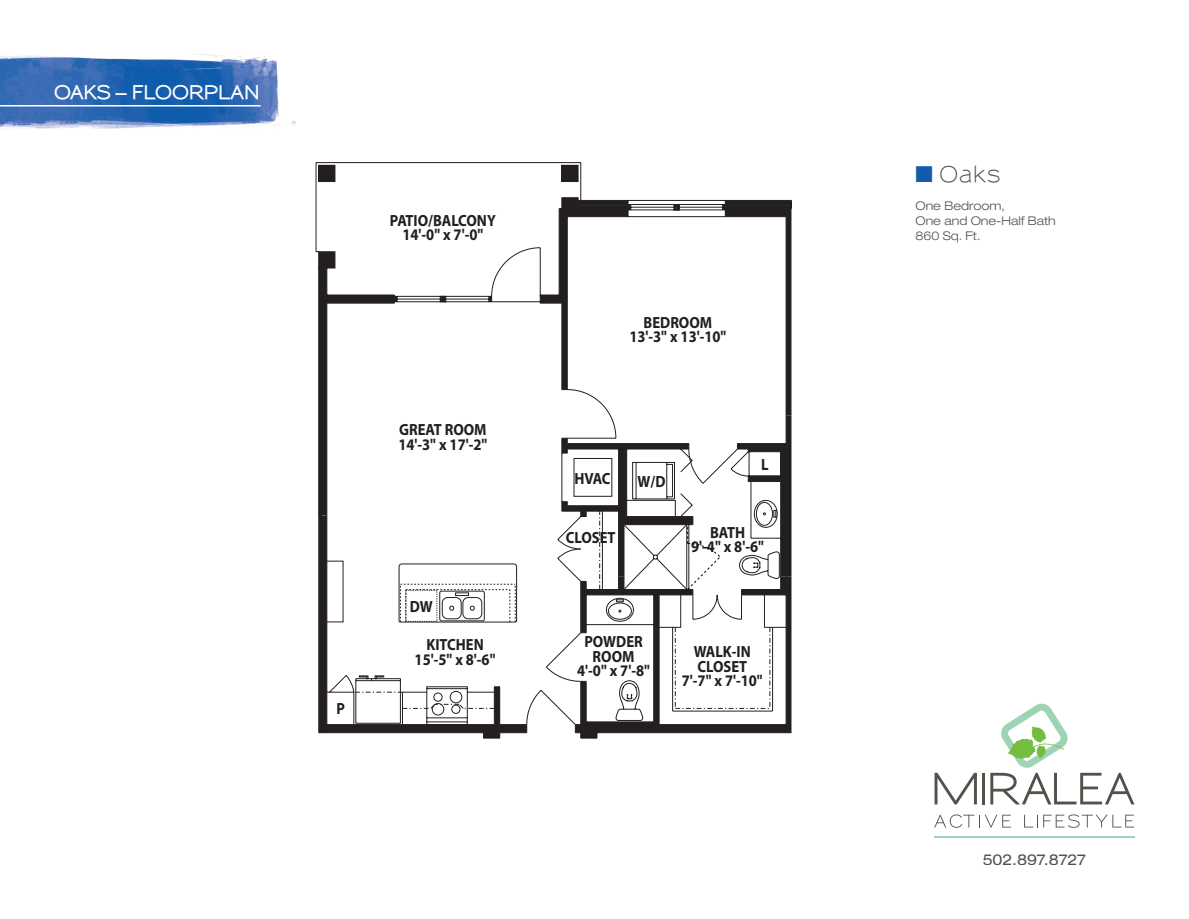
<style>
.page{position:relative;width:1189px;height:919px;background:#fff}
.page>*{position:absolute;margin:0;border:0;box-sizing:border-box;transform-origin:0 0}
.t1{font:600 22.05px "Sansumi";color:#50534a;scale:.93 1}
.t2{font:800 18px "Sansumi";color:#fff}
.t3{font:700 16.2px/14.4px "Myriad";color:#231f20;text-align:center;scale:.9 1}
.t4{font:expanded 15px "Helvetica Neue LT Std";letter-spacing:-.01em;color:#50534a}
.t5{font:300 expanded 12px/15px "Helvetica Neue LT Std";color:#50534a}
.s1{color:#135cab}
</style>
<div class="page">
<img style="left:0;top:54px;width:296px;height:75px">
<hr style="left:0;top:105px;width:260px;height:1px;background:#fff">
<svg style="left:934px;top:772px;width:42px;height:32px"></svg>
<hr style="left:981px;top:772px;width:3px;height:32px;background:#50534a">
<hr style="left:933px;top:836px;width:201px;height:1px;background:#9ed4b3">
<svg style="left:990px;top:703px;width:144px;height:101px"></svg>
<svg style="left:934px;top:814px;width:77px;height:13px"></svg>
<svg style="left:1024px;top:814px;width:10px;height:13px"></svg>
<svg style="left:1043px;top:814px;width:90px;height:13px"></svg>
<svg style="left:316px;top:162px;width:266px;height:571px"></svg>
<div style="left:319px;top:165px;width:16px;height:16px;background:#231f20"></div>
<div style="left:562px;top:165px;width:16px;height:16px;background:#231f20"></div>
<svg style="left:321px;top:515px;width:205px;height:223px"></svg>
<svg style="left:540px;top:198px;width:252px;height:540px"></svg>
<svg style="left:319px;top:252px;width:198px;height:481px"></svg>
<p class="t2" style="left:54px;top:81px;width:207px">OAKS – FLOORPLAN</p>
<p class="t3" style="left:390px;top:214px;width:119px">PATIO/BALCONY<br>14'-0" x 7'-0"</p>
<p class="t3" style="left:398px;top:423px;width:100px;text-align:left">GREAT ROOM<br>14'-3" x 17'-2"</p>
<p class="t3" style="left:336px;top:701px;width:11px">P</p>
<p class="t3" style="left:410px;top:600px;width:27px">DW</p>
<p class="t3" style="left:414px;top:638px;width:91px">KITCHEN<br>15'-5" x 8'-6"</p>
<p class="t3" style="left:629px;top:315px;width:109px">BEDROOM<br>13'-3" x 13'-10"</p>
<p class="t3" style="left:574px;top:472px;width:42px">HVAC</p>
<p class="t3" style="left:637px;top:475px;width:33px">W/D</p>
<p class="t3" style="left:761px;top:457px;width:10px">L</p>
<p class="t3" style="left:566px;top:530px;width:57px">CLOSET</p>
<p class="t3" style="left:691px;top:526px;width:82px">BATH<br>9'-4" x 8'-6"</p>
<p class="t3" style="left:577px;top:635px;width:82px">POWDER<br>ROOM<br>4'-0" x 7'-8"</p>
<p class="t3" style="left:682px;top:645px;width:91px">WALK-IN<br>CLOSET<br>7'-7" x 7'-10"</p>
<h1 class="t1" style="left:915px;top:163px;width:93px"><span class="s1">■</span> Oaks</h1>
<p class="t5" style="left:915px;top:198px;width:142px">One Bedroom,<br>One and One-Half Bath<br>860 Sq. Ft.</p>
<p class="t4" style="left:982px;top:850px;width:105px">502.897.8727</p>
</div>
